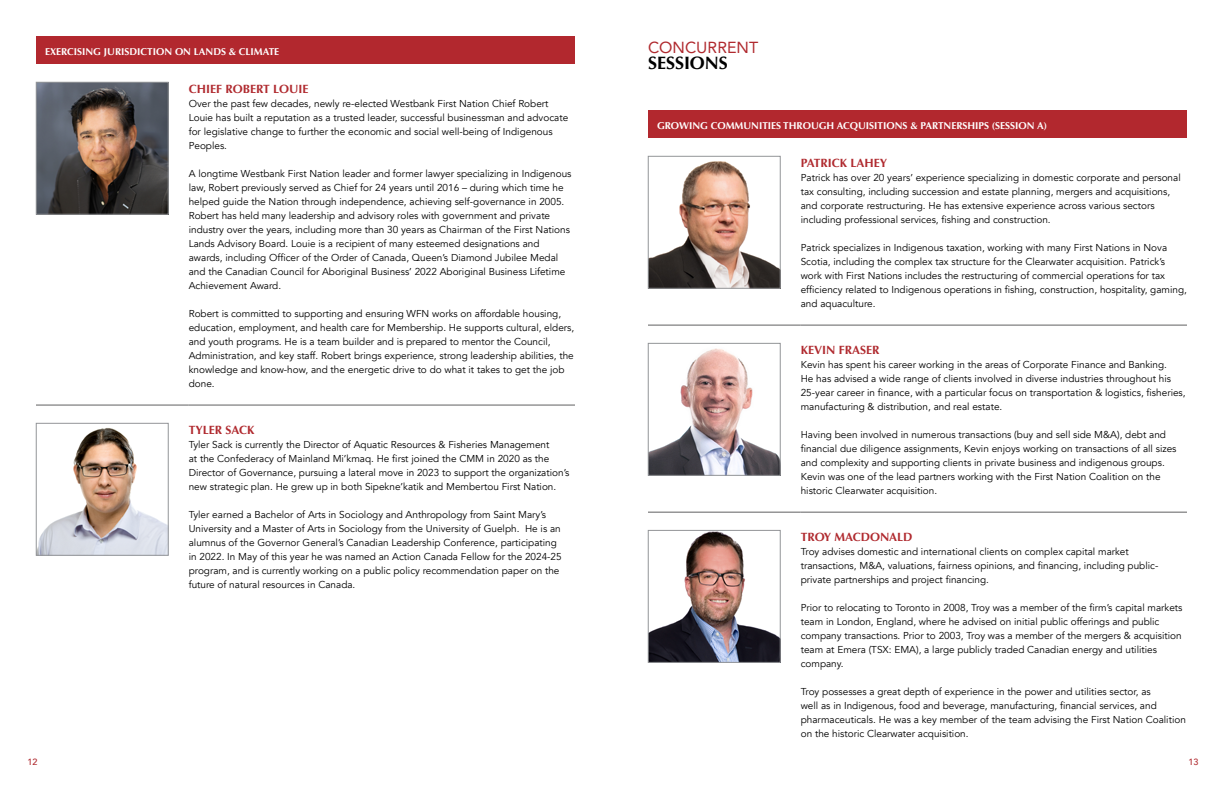
<style>
.page{position:relative;width:1224px;height:792px;background:#fff}
.page>*{position:absolute;margin:0;border:0;box-sizing:border-box;transform-origin:0 0}
.t1{font:700 18px "Optima";color:#000}
.t2{font:16px "Avenir";color:#b02a2f}
.t3{font:700 12px "Optima";color:#b02a2f}
.t4{font:10px/14px "Avenir";color:#000}
.t5{font:700 10px "Optima";color:#fff}
.t6{font:500 9px "Avenir";color:#b02a2f}
</style>
<div class="page">
<div style="left:36px;top:37px;width:539px;height:27px;background:#b2282e"></div>
<hr style="left:36px;top:405px;width:153px;height:1px;background:#606061">
<hr style="left:189px;top:405px;width:386px;height:1px;background:#606061">
<img style="left:38px;top:84px;width:128px;height:129px">
<div style="left:36px;top:82px;width:132px;height:133px;border:1px solid #939598"></div>
<img style="left:38px;top:428px;width:128px;height:126px">
<div style="left:36px;top:423px;width:132px;height:133px;border:1px solid #939598"></div>
<div style="left:648px;top:111px;width:539px;height:27px;background:#b2282e"></div>
<hr style="left:648px;top:512px;width:153px;height:1px;background:#606061">
<hr style="left:801px;top:512px;width:386px;height:1px;background:#606061">
<hr style="left:648px;top:325px;width:153px;height:1px;background:#606061">
<hr style="left:801px;top:325px;width:386px;height:1px;background:#606061">
<img style="left:650px;top:161px;width:128px;height:126px">
<div style="left:648px;top:156px;width:132px;height:133px;border:1px solid #939598"></div>
<img style="left:650px;top:348px;width:128px;height:126px">
<div style="left:648px;top:343px;width:132px;height:133px;border:1px solid #939598"></div>
<img style="left:650px;top:532px;width:128px;height:129px">
<div style="left:648px;top:530px;width:132px;height:133px;border:1px solid #939598"></div>
<p class="t5" style="left:45px;top:46px;width:236px">EXERCISING JURISDICTION ON LANDS &amp; CLIMATE</p>
<p class="t3" style="left:189px;top:82px;width:121px">CHIEF ROBERT LOUIE</p>
<p class="t4" style="left:189px;top:97px;width:381px">Over the past few decades, newly re-elected Westbank First Nation Chief Robert Louie has built a reputation as a trusted leader, successful businessman and advocate for legislative change to further the economic and social well-being of Indigenous Peoples.</p>
<p class="t4" style="left:189px;top:167px;width:384px">A longtime Westbank First Nation leader and former lawyer specializing in Indigenous law, Robert previously served as Chief for 24 years until 2016 – during which time he helped guide the Nation through independence, achieving self-governance in 2005.<br>Robert has held many leadership and advisory roles with government and private industry over the years, including more than 30 years as Chairman of the First Nations Lands Advisory Board. Louie is a recipient of many esteemed designations and awards, including Officer of the Order of Canada, Queen’s Diamond Jubilee Medal and the Canadian Council for Aboriginal Business’ 2022 Aboriginal Business Lifetime Achievement Award.</p>
<p class="t4" style="left:189px;top:307px;width:387px">Robert is committed to supporting and ensuring WFN works on affordable housing, education, employment, and health care for Membership. He supports cultural, elders, and youth programs. He is a team builder and is prepared to mentor the Council, Administration, and key staff. Robert brings experience, strong leadership abilities, the knowledge and know-how, and the energetic drive to do what it takes to get the job done.</p>
<p class="t3" style="left:189px;top:423px;width:67px">TYLER SACK</p>
<p class="t4" style="left:189px;top:438px;width:382px">Tyler Sack is currently the Director of Aquatic Resources &amp; Fisheries Management<br>at the Confederacy of Mainland Mi’kmaq. He first joined the CMM in 2020 as the Director of Governance, pursuing a lateral move in 2023 to support the organization’s new strategic plan. He grew up in both Sipekne’katik and Membertou First Nation.</p>
<p class="t4" style="left:189px;top:508px;width:374px">Tyler earned a Bachelor of Arts in Sociology and Anthropology from Saint Mary’s University and a Master of Arts in Sociology from the University of Guelph. He is an alumnus of the Governor General’s Canadian Leadership Conference, participating in 2022. In May of this year he was named an Action Canada Fellow for the 2024-25 program, and is currently working on a public policy recommendation paper on the future of natural resources in Canada.</p>
<h2 class="t2" style="left:648px;top:35px;width:112px">CONCURRENT</h2>
<h1 class="t1" style="left:648px;top:53px;width:81px">SESSIONS</h1>
<p class="t5" style="left:657px;top:120px;width:392px">GROWING COMMUNITIES THROUGH ACQUISITIONS &amp; PARTNERSHIPS (SESSION A)</p>
<p class="t3" style="left:801px;top:156px;width:88px">PATRICK LAHEY</p>
<p class="t4" style="left:801px;top:171px;width:382px">Patrick has over 20 years’ experience specializing in domestic corporate and personal tax consulting, including succession and estate planning, mergers and acquisitions, and corporate restructuring. He has extensive experience across various sectors including professional services, fishing and construction.</p>
<p class="t4" style="left:801px;top:241px;width:388px">Patrick specializes in Indigenous taxation, working with many First Nations in Nova Scotia, including the complex tax structure for the Clearwater acquisition. Patrick’s work with First Nations includes the restructuring of commercial operations for tax efficiency related to Indigenous operations in fishing, construction, hospitality, gaming, and aquaculture.</p>
<p class="t3" style="left:801px;top:343px;width:80px">KEVIN FRASER</p>
<p class="t4" style="left:801px;top:358px;width:386px">Kevin has spent his career working in the areas of Corporate Finance and Banking.<br>He has advised a wide range of clients involved in diverse industries throughout his 25-year career in finance, with a particular focus on transportation &amp; logistics, fisheries, manufacturing &amp; distribution, and real estate.</p>
<p class="t4" style="left:801px;top:428px;width:377px">Having been involved in numerous transactions (buy and sell side M&amp;A), debt and financial due diligence assignments, Kevin enjoys working on transactions of all sizes and complexity and supporting clients in private business and indigenous groups.<br>Kevin was one of the lead partners working with the First Nation Coalition on the historic Clearwater acquisition.</p>
<p class="t3" style="left:801px;top:530px;width:113px">TROY MACDONALD</p>
<p class="t4" style="left:801px;top:545px;width:359px">Troy advises domestic and international clients on complex capital market transactions, M&amp;A, valuations, fairness opinions, and financing, including public&shy;private partnerships and project financing.</p>
<p class="t4" style="left:801px;top:601px;width:383px">Prior to relocating to Toronto in 2008, Troy was a member of the firm’s capital markets team in London, England, where he advised on initial public offerings and public company transactions. Prior to 2003, Troy was a member of the mergers &amp; acquisition team at Emera (TSX: EMA), a large publicly traded Canadian energy and utilities company.</p>
<p class="t4" style="left:801px;top:685px;width:387px">Troy possesses a great depth of experience in the power and utilities sector, as<br>well as in Indigenous, food and beverage, manufacturing, financial services, and pharmaceuticals. He was a key member of the team advising the First Nation Coalition on the historic Clearwater acquisition.</p>
<p class="t6" style="left:27px;top:754px;width:12px">12</p>
<p class="t6" style="left:1188px;top:754px;width:12px">13</p>
</div>
